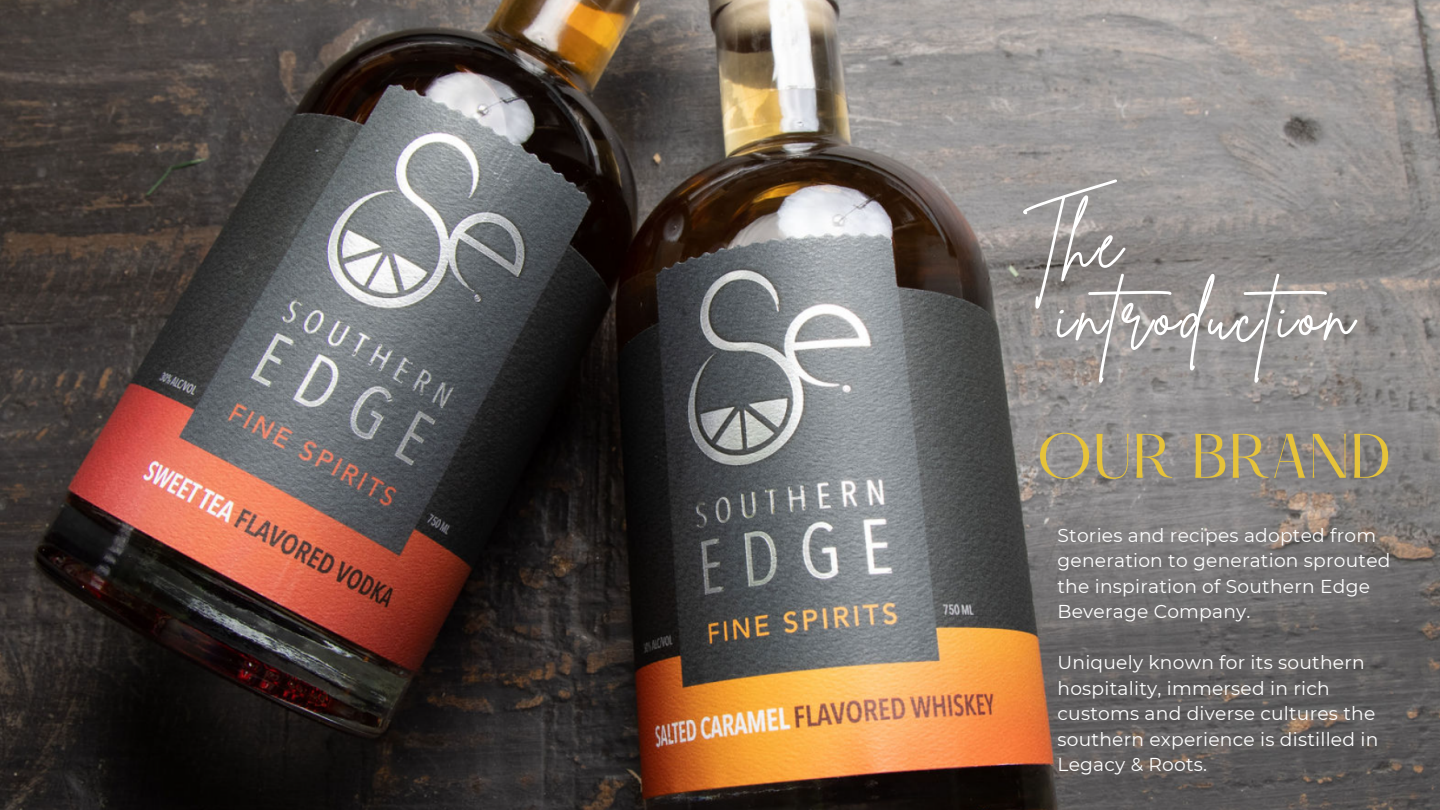
<style>
.page{position:relative;width:1440px;height:810px;background:#fff}
.page>*{position:absolute;margin:0;border:0;box-sizing:border-box;transform-origin:0 0}
.t1{font:74.2px "Brittany Signature";letter-spacing:.045em;color:#fff}
.t2{font:72.3px "Brittany Signature";color:#fff}
.t3{font:54.9px "Hatton";letter-spacing:.015em;color:#e6c339}
.t4{font:18.6px/25.5px "Montserrat";letter-spacing:.015em;color:#fff}
</style>
<div class="page">
<img style="left:0;top:0;width:1440px;height:810px">
<h2 class="t2" style="left:1023px;top:195px;width:99px">Th e</h2>
<h1 class="t1" style="left:1057px;top:266px;width:298px">introduction</h1>
<h3 class="t3" style="left:1037px;top:431px;width:356px">OUR BRAND</h3>
<p class="t4" style="left:1058px;top:522px;width:335px">Stories and recipes adopted from generation to generation sprouted the inspiration of Southern Edge<br>Beverage Company.</p>
<p class="t4" style="left:1058px;top:650px;width:322px">Uniquely known for its southern hospitality, immersed in rich customs and diverse cultures the southern experience is distilled in<br>Legacy &amp; Roots.</p>
</div>
